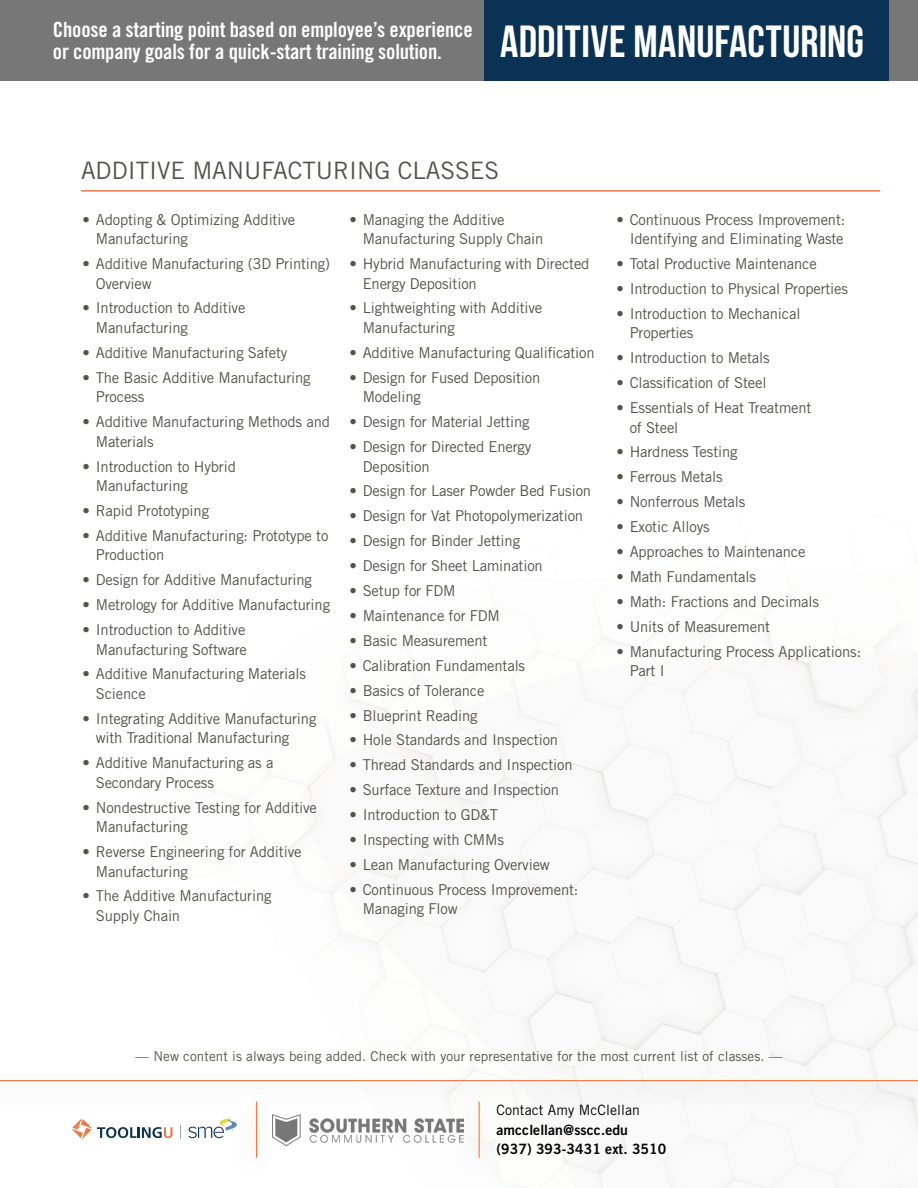
<style>
.page{position:relative;width:918px;height:1188px;background:#fff}
.page>*{position:absolute;margin:0;border:0;box-sizing:border-box;transform-origin:0 0}
.t1{font:45px "Bebas Neue";letter-spacing:.005em;color:#fff}
.t2{font:24px "Trade Gothic LT Std";color:#54534a}
.t3{font:21px/22.5px "Trade Gothic LT Std Bd Cn 20";letter-spacing:-.01em;color:#fff}
.t4{font:15px/19.5px "Trade Gothic LT Std";letter-spacing:-.01em;color:#54534a}
.t5{font:14.25px/19.5px "Trade Gothic LT Std Bd 2";letter-spacing:.005em;color:#000}
.t6{font:14.25px "Trade Gothic LT Std";letter-spacing:.005em;color:#000}
.t7{font:13.5px "Trade Gothic LT Std";letter-spacing:.005em;color:#54534a}
</style>
<div class="page">
<img style="left:191px;top:190px;width:727px;height:998px">
<div style="left:0;top:0;width:512px;height:81px;background:#777"></div>
<div style="left:889px;top:0;width:29px;height:81px;background:#777"></div>
<hr style="left:81px;top:190px;width:799px;height:2px;background:#f47844">
<div style="left:484px;top:0;width:405px;height:81px;background:#0a3254"></div>
<div style="left:0;top:1080px;width:918px;height:30px;background:#f9f9f9"></div>
<hr style="left:0;top:1080px;width:918px;height:1px;background:#f47844">
<div style="left:230px;top:1090px;width:46px;height:91px;background:#fdfdfd"></div>
<hr style="left:256px;top:1102px;width:1px;height:56px;background:#f47844">
<div style="left:452px;top:1090px;width:47px;height:91px;background:#fafafa"></div>
<hr style="left:479px;top:1102px;width:1px;height:56px;background:#f47844">
<img style="left:272px;top:1114px;width:192px;height:32px">
<svg style="left:71px;top:1118px;width:102px;height:21px"></svg>
<svg style="left:188px;top:1118px;width:49px;height:20px"></svg>
<svg style="left:180px;top:1125px;width:1px;height:14px"></svg>
<h3 class="t3" style="left:53px;top:18px;width:421px">Choose a starting point based on employee’s experience or company goals for a quick-start training solution.</h3>
<h1 class="t1" style="left:500px;top:17px;width:366px">ADDITIVE MANUFACTURING</h1>
<h2 class="t2" style="left:81px;top:156px;width:420px">ADDITIVE MANUFACTURING CLASSES</h2>
<p class="t4" style="left:96px;top:209px;width:201px;text-indent:-13px">• Adopting &amp; Optimizing Additive<br>Manufacturing</p>
<p class="t4" style="left:96px;top:254px;width:236px;text-indent:-13px">• Additive Manufacturing (3D Printing)<br>Overview</p>
<p class="t4" style="left:96px;top:298px;width:151px;text-indent:-13px">• Introduction to Additive<br>Manufacturing</p>
<p class="t4" style="left:82px;top:343px;width:207px">• Additive Manufacturing Safety</p>
<p class="t4" style="left:96px;top:368px;width:216px;text-indent:-13px">• The Basic Additive Manufacturing<br>Process</p>
<p class="t4" style="left:96px;top:412px;width:236px;text-indent:-13px">• Additive Manufacturing Methods and<br>Materials</p>
<p class="t4" style="left:96px;top:456px;width:142px;text-indent:-13px">• Introduction to Hybrid<br>Manufacturing</p>
<p class="t4" style="left:82px;top:501px;width:128px">• Rapid Prototyping</p>
<p class="t4" style="left:96px;top:526px;width:234px;text-indent:-13px">• Additive Manufacturing: Prototype to<br>Production</p>
<p class="t4" style="left:82px;top:570px;width:231px">• Design for Additive Manufacturing</p>
<p class="t4" style="left:82px;top:595px;width:249px">• Metrology for Additive Manufacturing</p>
<p class="t4" style="left:82px;top:620px;width:166px;text-align:right">• Introduction to Additive<br>Manufacturing Software</p>
<p class="t4" style="left:96px;top:664px;width:212px;text-indent:-13px">• Additive Manufacturing Materials<br>Science</p>
<p class="t4" style="left:96px;top:709px;width:222px;text-indent:-13px">• Integrating Additive Manufacturing with Traditional Manufacturing</p>
<p class="t4" style="left:96px;top:753px;width:179px;text-indent:-13px">• Additive Manufacturing as a<br>Secondary Process</p>
<p class="t4" style="left:96px;top:797px;width:223px;text-indent:-13px">• Nondestructive Testing for Additive<br>Manufacturing</p>
<p class="t4" style="left:96px;top:842px;width:207px;text-indent:-13px">• Reverse Engineering for Additive<br>Manufacturing</p>
<p class="t4" style="left:96px;top:886px;width:177px;text-indent:-13px">• The Additive Manufacturing<br>Supply Chain</p>
<p class="t4" style="left:363px;top:209px;width:182px;text-indent:-13px">• Managing the Additive<br>Manufacturing Supply Chain</p>
<p class="t4" style="left:363px;top:254px;width:228px;text-indent:-13px">• Hybrid Manufacturing with Directed<br>Energy Deposition</p>
<p class="t4" style="left:363px;top:298px;width:181px;text-indent:-13px">• Lightweighting with Additive<br>Manufacturing</p>
<p class="t4" style="left:349px;top:343px;width:247px">• Additive Manufacturing Qualification</p>
<p class="t4" style="left:363px;top:367px;width:179px;text-indent:-13px">• Design for Fused Deposition<br>Modeling</p>
<p class="t4" style="left:349px;top:412px;width:182px">• Design for Material Jetting</p>
<p class="t4" style="left:363px;top:437px;width:170px;text-indent:-13px">• Design for Directed Energy<br>Deposition</p>
<p class="t4" style="left:349px;top:481px;width:243px">• Design for Laser Powder Bed Fusion</p>
<p class="t4" style="left:349px;top:506px;width:235px">• Design for Vat Photopolymerization</p>
<p class="t4" style="left:349px;top:531px;width:172px">• Design for Binder Jetting</p>
<p class="t4" style="left:349px;top:556px;width:195px">• Design for Sheet Lamination</p>
<p class="t4" style="left:349px;top:581px;width:108px">• Setup for FDM</p>
<p class="t4" style="left:349px;top:606px;width:152px">• Maintenance for FDM</p>
<p class="t4" style="left:349px;top:631px;width:140px">• Basic Measurement</p>
<p class="t4" style="left:349px;top:655px;width:177px">• Calibration Fundamentals</p>
<p class="t4" style="left:349px;top:680px;width:137px">• Basics of Tolerance</p>
<p class="t4" style="left:349px;top:705px;width:130px">• Blueprint Reading</p>
<p class="t4" style="left:349px;top:730px;width:210px">• Hole Standards and Inspection</p>
<p class="t4" style="left:349px;top:755px;width:225px">• Thread Standards and Inspection</p>
<p class="t4" style="left:349px;top:780px;width:211px">• Surface Texture and Inspection</p>
<p class="t4" style="left:349px;top:805px;width:150px">• Introduction to GD&amp;T</p>
<p class="t4" style="left:349px;top:830px;width:156px">• Inspecting with CMMs</p>
<p class="t4" style="left:349px;top:855px;width:202px">• Lean Manufacturing Overview</p>
<p class="t4" style="left:363px;top:880px;width:217px;text-indent:-13px">• Continuous Process Improvement:<br>Managing Flow</p>
<p class="t4" style="left:616px;top:209px;width:231px;text-align:right">• Continuous Process Improvement:<br>Identifying and Eliminating Waste</p>
<p class="t4" style="left:616px;top:254px;width:202px">• Total Productive Maintenance</p>
<p class="t4" style="left:616px;top:279px;width:233px">• Introduction to Physical Properties</p>
<p class="t4" style="left:630px;top:304px;width:172px;text-indent:-13px">• Introduction to Mechanical<br>Properties</p>
<p class="t4" style="left:616px;top:348px;width:155px">• Introduction to Metals</p>
<p class="t4" style="left:616px;top:373px;width:152px">• Classification of Steel</p>
<p class="t4" style="left:630px;top:398px;width:183px;text-indent:-13px">• Essentials of Heat Treatment of Steel</p>
<p class="t4" style="left:616px;top:442px;width:123px">• Hardness Testing</p>
<p class="t4" style="left:616px;top:467px;width:108px">• Ferrous Metals</p>
<p class="t4" style="left:616px;top:492px;width:131px">• Nonferrous Metals</p>
<p class="t4" style="left:616px;top:517px;width:95px">• Exotic Alloys</p>
<p class="t4" style="left:616px;top:542px;width:191px">• Approaches to Maintenance</p>
<p class="t4" style="left:616px;top:567px;width:141px">• Math Fundamentals</p>
<p class="t4" style="left:616px;top:592px;width:204px">• Math: Fractions and Decimals</p>
<p class="t4" style="left:616px;top:616px;width:155px">• Units of Measurement</p>
<p class="t4" style="left:630px;top:641px;width:233px;text-indent:-13px">• Manufacturing Process Applications:<br>Part I</p>
<p class="t7" style="left:136px;top:1048px;width:648px">— New content is always being added. Check with your representative for the most current list of classes. —</p>
<p class="t6" style="left:496px;top:1102px;width:145px">Contact Amy McClellan</p>
<p class="t5" style="left:496px;top:1120px;width:171px">amcclellan@sscc.edu (937) 393-3431 ext. 3510</p>
</div>
